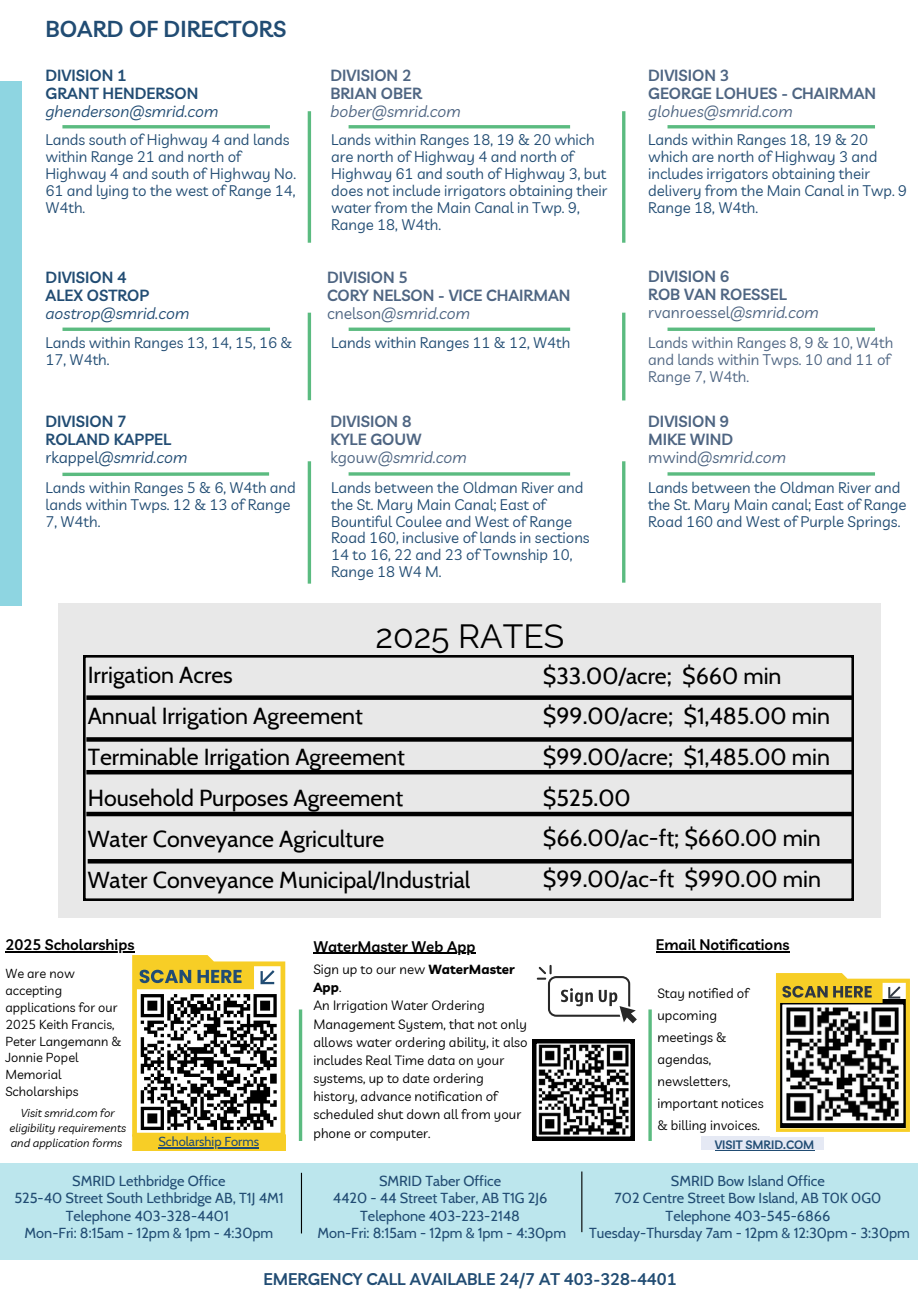
<style>
.page{position:relative;width:918px;height:1296px;background:#fff}
.page>*{position:absolute;margin:0;border:0;box-sizing:border-box;transform-origin:0 0}
.t1{font:33.6px "Raleway";color:#000}
.t2{font:23.1px/41.1px "Cabin";color:#000}
.t3{font:600 22.5px "Livvic";color:#214c73}
.t4{font:600 16.5px "Livvic";color:#214c73}
.t5{font:600 15.75px/18px "Livvic";color:#4e6582}
.t6{font:600 15.75px/18px "Livvic";color:#214c73}
.t7{font:italic 15.75px "Livvic";color:#4e6582}
.t8{font:italic 15.75px "Livvic";color:#214c73}
.t9{font:15px/16.8px "Livvic";color:#214c73}
.t10{font:15px/16.8px "Livvic";color:#4e6582}
.t11{font:600 15px "Livvic";color:#000}
.t12{font:14.55px "Cabin";color:#214c73}
.t13{font:13.2px/18.1px "Livvic";letter-spacing:.005em;color:#000}
.t14{font:12.9px "Cabin";color:#214c73}
.t15{font:12.75px/16.8px "Livvic";letter-spacing:.005em;color:#000}
.t16{font:600 11.85px "Livvic";color:#214c73}
.t17{font:italic 11.25px/14.7px "Livvic";letter-spacing:.005em;color:#000;text-align:center}
.s1{font-weight:400;font-style:italic}
.s2{font-weight:400}
.s3{font-style:normal}
.s4{font-weight:700}
</style>
<div class="page">
<div style="left:0;top:81px;width:22px;height:524px;background:#8ed5e1"></div>
<hr style="left:349px;top:125px;width:221px;height:3px;background:#5bbb80">
<hr style="left:62px;top:125px;width:208px;height:3px;background:#5bbb80">
<hr style="left:668px;top:125px;width:207px;height:3px;background:#5bbb80">
<hr style="left:349px;top:328px;width:221px;height:3px;background:#5bbb80">
<hr style="left:63px;top:328px;width:207px;height:3px;background:#5bbb80">
<svg style="left:349px;top:472px;width:221px;height:4px"></svg>
<svg style="left:62px;top:472px;width:207px;height:4px"></svg>
<svg style="left:668px;top:472px;width:207px;height:4px"></svg>
<hr style="left:622px;top:111px;width:3px;height:132px;background:#5bbb80">
<hr style="left:308px;top:111px;width:3px;height:132px;background:#5bbb80">
<hr style="left:622px;top:313px;width:3px;height:87px;background:#5bbb80">
<hr style="left:308px;top:313px;width:3px;height:87px;background:#5bbb80">
<hr style="left:622px;top:461px;width:3px;height:122px;background:#5bbb80">
<hr style="left:308px;top:461px;width:3px;height:123px;background:#5bbb80">
<svg style="left:537px;top:965px;width:100px;height:58px"></svg>
<svg style="left:532px;top:1039px;width:103px;height:102px"></svg>
<div style="left:702px;top:1137px;width:122px;height:13px;background:#e5e9f4"></div>
<hr style="left:715px;top:1150px;width:99px;height:1px;background:#214c73">
<hr style="left:313px;top:953px;width:163px;height:1px;background:#000">
<svg style="left:776px;top:973px;width:134px;height:159px"></svg>
<div style="left:0;top:1163px;width:918px;height:97px;background:#bce6ed"></div>
<hr style="left:301px;top:1173px;width:1px;height:60px;background:#000">
<hr style="left:581px;top:1172px;width:1px;height:60px;background:#000">
<hr style="left:668px;top:328px;width:207px;height:3px;background:#5bbb80">
<hr style="left:299px;top:1009px;width:3px;height:132px;background:#5bbb80">
<svg style="left:648px;top:1009px;width:4px;height:132px"></svg>
<svg style="left:132px;top:955px;width:153px;height:195px"></svg>
<hr style="left:158px;top:1147px;width:101px;height:1px;background:#214c73">
<hr style="left:656px;top:951px;width:134px;height:1px;background:#000">
<hr style="left:5px;top:951px;width:130px;height:1px;background:#000">
<div style="left:59px;top:603px;width:822px;height:314px;background:#e8e8e8"></div>
<svg style="left:83px;top:655px;width:771px;height:246px"></svg>
<hr style="left:86px;top:812px;width:768px;height:4px;background:#000">
<hr style="left:86px;top:770px;width:768px;height:4px;background:#000">
<div style="left:86px;top:737px;width:768px;height:5px;background:#000"></div>
<div style="left:86px;top:695px;width:768px;height:5px;background:#000"></div>
<div style="left:88px;top:859px;width:766px;height:5px;background:#000"></div>
<p class="t3" style="left:46px;top:15px;width:242px">BOARD OF DIRECTORS</p>
<p class="t6" style="left:46px;top:66px;width:83px">DIVISION 1</p>
<p class="t6" style="left:46px;top:84px;width:154px">GRANT HENDERSON</p>
<p class="t8" style="left:46px;top:101px;width:174px">ghenderson@smrid.com</p>
<p class="t5" style="left:330px;top:66px;width:83px">DIVISION 2</p>
<p class="t5" style="left:330px;top:84px;width:93px">BRIAN OBER</p>
<p class="t7" style="left:330px;top:101px;width:132px">bober@smrid.com</p>
<p class="t5" style="left:648px;top:66px;width:229px">DIVISION 3<br>GEORGE LOHUES - CHAIRMAN <span class="s1">glohues@smrid.com</span></p>
<p class="t9" style="left:46px;top:131px;width:252px">Lands south of Highway 4 and lands within Range 21 and north of<br>Highway 4 and south of Highway No.<br>61 and lying to the west of Range 14,<br>W4th.</p>
<h5 class="t9" style="left:331px;top:131px;width:278px">Lands within Ranges 18, 19 &amp; 20 which are north of Highway 4 and north of Highway 61 and south of Highway 3, but does not include irrigators obtaining their water from the Main Canal in Twp. 9, Range 18, W4th.</h5>
<p class="t9" style="left:648px;top:131px;width:260px">Lands within Ranges 18, 19 &amp; 20 which are north of Highway 3 and includes irrigators obtaining their delivery from the Main Canal in Twp. 9<br>Range 18, W4th.</p>
<p class="t5" style="left:327px;top:268px;width:245px">DIVISION 5<br>CORY NELSON - VICE CHAIRMAN <span class="s2">cnelson</span><span class="s1">@smrid.com</span></p>
<p class="t9" style="left:46px;top:334px;width:248px">Lands within Ranges 13, 14, 15, 16 &amp;<br>17, W4th.</p>
<p class="t9" style="left:331px;top:334px;width:241px">Lands within Ranges 11 &amp; 12, W4th</p>
<p class="t5" style="left:648px;top:268px;width:172px">DIVISION 6<br>ROB VAN ROESSEL <span class="s2">rvanroessel</span><span class="s1">@smrid.com</span></p>
<p class="t10" style="left:648px;top:334px;width:247px">Lands within Ranges 8, 9 &amp; 10, W4th and lands within Twps. 10 and 11 of<br>Range 7, W4th.</p>
<h5 class="t6" style="left:46px;top:268px;width:145px">DIVISION 4<br>ALEX OSTROP <span class="s1">aostrop@smrid.com</span></h5>
<h5 class="t6" style="left:46px;top:412px;width:143px">DIVISION 7<br>ROLAND KAPPEL <span class="s2">rkappel</span><span class="s1">@smrid.com</span></h5>
<p class="t5" style="left:330px;top:412px;width:83px">DIVISION 8</p>
<p class="t5" style="left:330px;top:430px;width:93px">KYLE GOUW</p>
<p class="t7" style="left:330px;top:447px;width:138px"><span class="s3">kgouw</span>@smrid.com</p>
<p class="t5" style="left:648px;top:412px;width:83px">DIVISION 9</p>
<p class="t5" style="left:648px;top:430px;width:86px">MIKE WIND</p>
<p class="t7" style="left:648px;top:447px;width:139px"><span class="s3">mwind</span>@smrid.com</p>
<p class="t9" style="left:46px;top:479px;width:252px">Lands within Ranges 5 &amp; 6, W4th and lands within Twps. 12 &amp; 13 of Range<br>7, W4th.</p>
<p class="t9" style="left:331px;top:479px;width:260px">Lands between the Oldman River and the St. Mary Main Canal; East of<br>Bountiful Coulee and West of Range<br>Road 160, inclusive of lands in sections<br>14 to 16, 22 and 23 of Township 10,<br>Range 18 W4 M.</p>
<p class="t9" style="left:648px;top:479px;width:260px">Lands between the Oldman River and the St. Mary Main canal; East of Range<br>Road 160 and West of Purple Springs.</p>
<h6 class="t1" style="left:376px;top:616px;width:190px">2025 RATES</h6>
<h6 class="t2" style="left:88px;top:654px;width:384px">Irrigation Acres<br>Annual Irrigation Agreement<br>Terminable Irrigation Agreement<br>Household Purposes Agreement<br>Water Conveyance Agriculture<br>Water Conveyance Municipal/Industrial</h6>
<h6 class="t2" style="left:543px;top:655px;width:289px;line-height:40.7px">$33.00/acre; $660 min $99.00/acre; $1,485.00 min $99.00/acre; $1,485.00 min $525.00<br>$66.00/ac-ft; $660.00 min $99.00/ac-ft $990.00 min</h6>
<h3 class="t11" style="left:5px;top:935px;width:131px">2025 Scholarships</h3>
<h3 class="t11" style="left:656px;top:935px;width:135px">Email Notifications</h3>
<p class="t11" style="left:313px;top:937px;width:164px">WaterMaster Web App</p>
<p class="t13" style="left:313px;top:960px;width:203px">Sign up to our new <span class="s4">WaterMaster<br>App</span>.</p>
<p class="t13" style="left:313px;top:996px;width:216px">An Irrigation Water Ordering<br>Management System, that not only allows water ordering ability, it also includes Real Time data on your systems, up to date ordering history, advance notification of scheduled shut down all from your phone or computer.</p>
<p class="t15" style="left:5px;top:965px;width:118px">We are now accepting applications for our<br>2025 Keith Francis,<br>Peter Langemann &amp;<br>Jonnie Popel<br>Memorial<br>Scholarships</p>
<p class="t17" style="left:9px;top:1106px;width:118px">Visit smrid.com for eligibility requirements and application forms</p>
<h5 class="t13" style="left:657px;top:982px;width:108px;line-height:22px">Stay notified of upcoming meetings &amp; agendas, newsletters, important notices &amp; billing invoices.</h5>
<p class="t14" style="left:158px;top:1134px;width:102px">Scholarship Forms</p>
<h2 class="t16" style="left:715px;top:1137px;width:101px">VISIT SMRID.COM</h2>
<p class="t12" style="left:72px;top:1172px;width:155px">SMRID Lethbridge Office</p>
<p class="t12" style="left:14px;top:1189px;width:271px">525-40 Street South Lethbridge AB, T1J 4M1</p>
<p class="t12" style="left:66px;top:1207px;width:164px">Telephone 403-328-4401</p>
<h5 class="t12" style="left:25px;top:1224px;width:250px">Mon-Fri: 8:15am - 12pm &amp; 1pm - 4:30pm</h5>
<p class="t12" style="left:379px;top:1172px;width:124px">SMRID Taber Office</p>
<p class="t12" style="left:333px;top:1189px;width:216px">4420 - 44 Street Taber, AB T1G 2J6</p>
<p class="t12" style="left:360px;top:1207px;width:161px">Telephone 403-223-2148</p>
<p class="t12" style="left:317px;top:1224px;width:250px">Mon-Fri: 8:15am - 12pm &amp; 1pm - 4:30pm</p>
<p class="t12" style="left:671px;top:1172px;width:156px">SMRID Bow Island Office</p>
<p class="t12" style="left:615px;top:1189px;width:268px">702 Centre Street Bow Island, AB T0K 0G0</p>
<p class="t12" style="left:666px;top:1207px;width:166px">Telephone 403-545-6866</p>
<p class="t12" style="left:589px;top:1224px;width:322px">Tuesday-Thursday 7am - 12pm &amp; 12:30pm - 3:30pm</p>
<h1 class="t4" style="left:263px;top:1268px;width:415px">EMERGENCY CALL AVAILABLE 24/7 AT 403-328-4401</h1>
</div>
